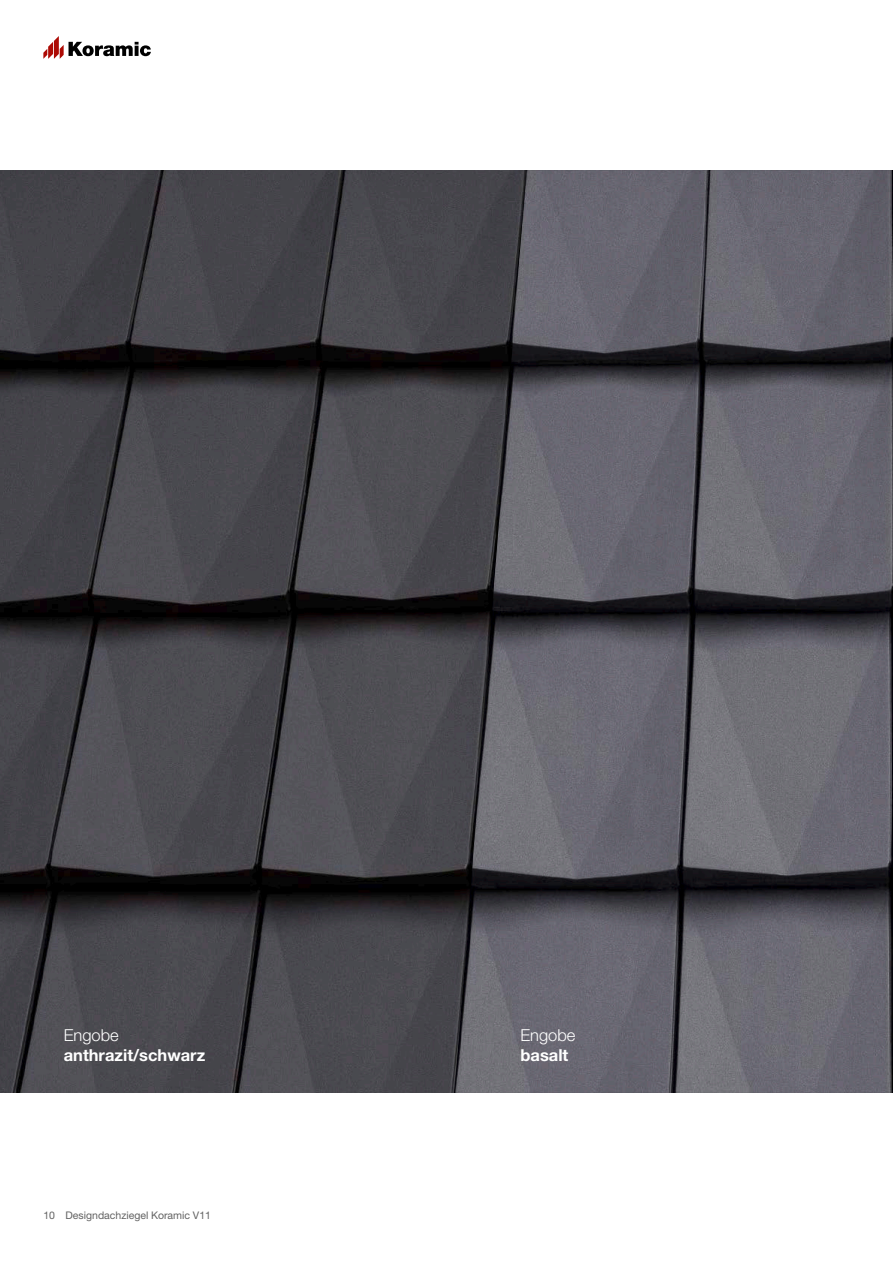
<style>
.page{position:relative;width:893px;height:1263px;background:#fff}
.page>*{position:absolute;margin:0;border:0;box-sizing:border-box;transform-origin:0 0}
.t1{font:700 16.5px "Helvetica Neue LT Pro";color:#fff}
.t2{font:300 16.5px "Helvetica Neue LT Pro";color:#fff}
.t3{font:10.5px "Helvetica Neue LTW1 G";color:#626262}
</style>
<div class="page">
<img style="left:0;top:170px;width:455px;height:923px">
<img style="left:455px;top:170px;width:438px;height:923px">
<svg style="left:43px;top:36px;width:108px;height:23px"></svg>
<p class="t2" style="left:64px;top:1025px;width:57px">Engobe</p>
<p class="t1" style="left:64px;top:1045px;width:143px">anthrazit/schwarz</p>
<p class="t3" style="left:43px;top:1209px;width:169px">10 Designdachziegel Koramic V11</p>
<p class="t2" style="left:520px;top:1025px;width:57px">Engobe</p>
<p class="t1" style="left:520px;top:1045px;width:49px">basalt</p>
</div>
